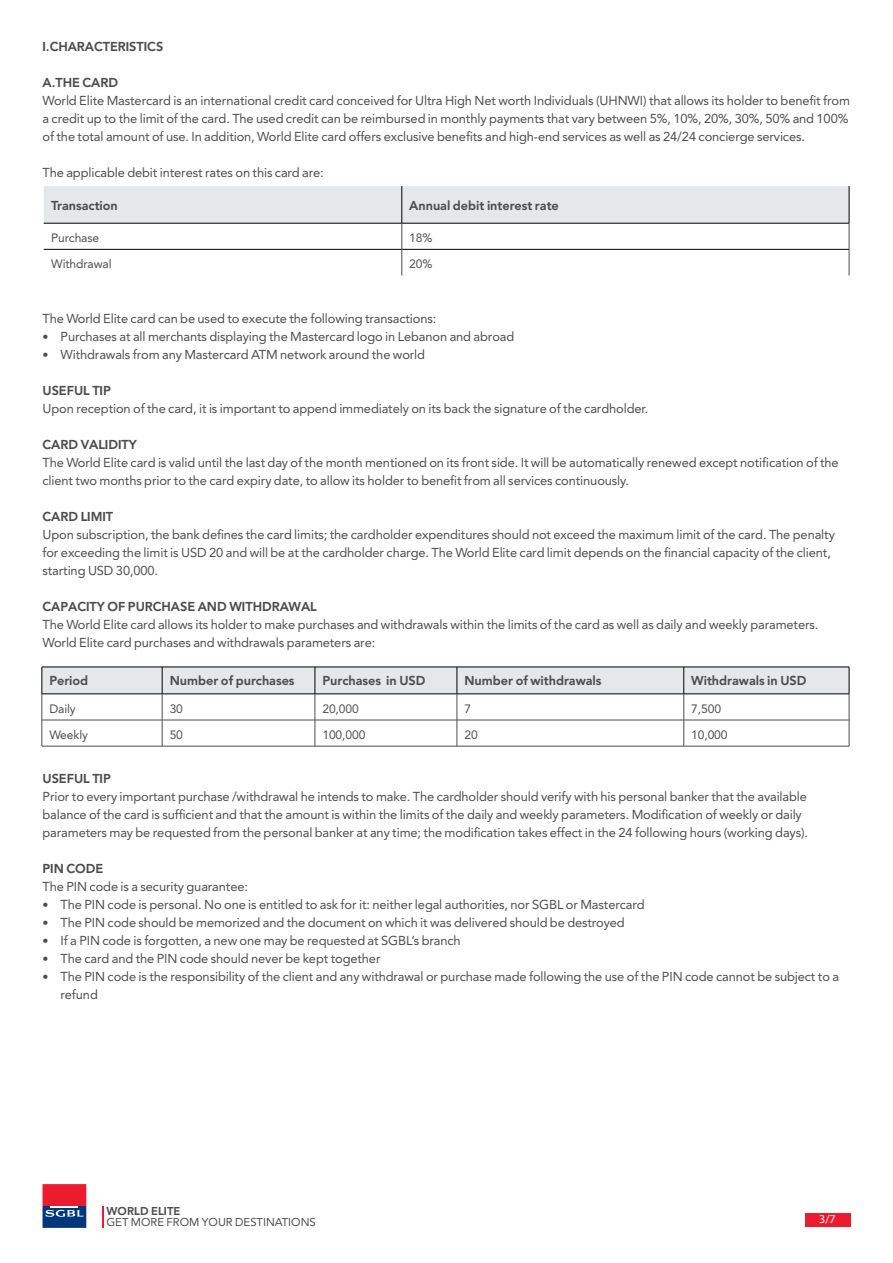
<style>
.page{position:relative;width:893px;height:1263px;background:#fff}
.page>*{position:absolute;margin:0;border:0;box-sizing:border-box;transform-origin:0 0}
.t1{font:12px/18px "SGBL";letter-spacing:-.01em;color:#4d4d4f}
.t2{font:700 12px "SGBL";letter-spacing:-.01em;color:#4d4d4f}
.t3{font:12px "Myriad Pro";color:#fff}
.t4{font:11.25px "SGBL";letter-spacing:-.01em;color:#4d4d4f}
.t5{font:10.5px "SGBL";color:#4d4d4f}
.t6{font:700 10.5px "SGBL";color:#4d4d4f}
</style>
<div class="page">
<div style="left:805px;top:1213px;width:45px;height:14px;background:#ed1b2f"></div>
<svg style="left:103px;top:1206px;width:1px;height:22px"></svg>
<svg style="left:43px;top:1184px;width:43px;height:44px;background:#8d3b61"></svg>
<svg style="left:44px;top:186px;width:806px;height:89px"></svg>
<svg style="left:42px;top:667px;width:808px;height:79px"></svg>
<hr style="left:42px;top:746px;width:120px;height:1px;background:#4d4d4f">
<hr style="left:162px;top:746px;width:153px;height:1px;background:#4d4d4f">
<hr style="left:315px;top:746px;width:142px;height:1px;background:#4d4d4f">
<hr style="left:457px;top:746px;width:227px;height:1px;background:#4d4d4f">
<hr style="left:684px;top:746px;width:165px;height:1px;background:#4d4d4f">
<p class="t2" style="left:43px;top:37px;width:122px">.I CHARACTERISTICS</p>
<p class="t2" style="left:43px;top:73px;width:77px">A.THE CARD</p>
<p class="t1" style="left:43px;top:92px;width:809px">World Elite Mastercard is an international credit card conceived for Ultra High Net worth Individuals (UHNWI) that allows its holder to benefit from a credit up to the limit of the card. The used credit can be reimbursed in monthly payments that vary between 5%, 10%, 20%, 30%, 50% and 100% of the total amount of use In. addition, World Elite card offers exclusive benefits and high-end services as well as 24/24 concierge services.</p>
<p class="t1" style="left:43px;top:164px;width:283px">The applicable debit interest rates on this card are:</p>
<p class="t2" style="left:51px;top:196px;width:68px">Transaction</p>
<p class="t2" style="left:409px;top:196px;width:151px">Annual debit interest rate</p>
<p class="t4" style="left:51px;top:229px;width:50px">Purchase</p>
<p class="t4" style="left:409px;top:229px;width:25px">18%</p>
<p class="t4" style="left:51px;top:255px;width:62px">Withdrawal</p>
<p class="t4" style="left:409px;top:255px;width:25px">20%</p>
<p class="t1" style="left:61px;top:310px;width:455px;text-indent:-18px">The World Elite card can be used to execute the following transactions:<br>Purchases at all merchants displaying the Mastercard logo in Lebanon and abroad</p>
<p class="t1" style="left:43px;top:328px;width:7px">•</p>
<p class="t1" style="left:61px;top:346px;width:366px">Withdrawals from any Mastercard ATM network around the world</p>
<p class="t1" style="left:43px;top:346px;width:7px">•</p>
<p class="t2" style="left:43px;top:381px;width:70px">USEFUL TIP</p>
<p class="t1" style="left:43px;top:400px;width:607px">Upon reception of the card it, is important to append immediately on its back the signature of the cardholder.</p>
<p class="t2" style="left:43px;top:435px;width:96px">CARD VALIDITY</p>
<p class="t1" style="left:43px;top:454px;width:798px">The World Elite card is valid until the last day of the month mentioned on its front side It. will be automatically renewed except notification of the client two months prior to the card expiry date to, allow its holder to benefit from all services continuously.</p>
<p class="t2" style="left:43px;top:507px;width:72px">CARD LIMIT</p>
<p class="t1" style="left:43px;top:526px;width:794px">Upon subscription, the bank defines the card limits; the cardholder expenditures should not exceed the maximum limit of the card. The penalty for exceeding the limit is USD 20 and will be at the cardholder charge. The World Elite card limit depends on the financial capacity of the client, starting USD 30,000.</p>
<p class="t2" style="left:43px;top:597px;width:276px">CAPACITY OF PURCHASE AND WITHDRAWAL</p>
<p class="t1" style="left:43px;top:616px;width:777px">The World Elite card allows its holder to make purchases and withdrawals within the limits of the card as well as daily and weekly parameters.<br>World Elite card purchases and withdrawals parameters are:</p>
<p class="t2" style="left:49px;top:671px;width:41px">Period</p>
<p class="t4" style="left:49px;top:700px;width:28px">Daily</p>
<p class="t2" style="left:170px;top:671px;width:126px">Number of purchases</p>
<p class="t4" style="left:170px;top:700px;width:15px">30</p>
<p class="t2" style="left:322px;top:671px;width:105px">Purchases in USD</p>
<p class="t4" style="left:322px;top:700px;width:38px">20,000</p>
<p class="t2" style="left:464px;top:671px;width:139px">Number of withdrawals</p>
<p class="t4" style="left:464px;top:700px;width:8px">7</p>
<p class="t2" style="left:691px;top:671px;width:117px">Withdrawals in USD</p>
<p class="t4" style="left:691px;top:700px;width:31px">7,500</p>
<p class="t4" style="left:49px;top:726px;width:40px">Weekly</p>
<p class="t2" style="left:43px;top:769px;width:70px">USEFUL TIP</p>
<p class="t1" style="left:43px;top:788px;width:767px">Prior to every important purchase /withdrawal he intends to make. The cardholder should verify with his personal banker that the available balance of the card is sufficient and that the amount is within the limits of the daily and weekly parameters. Modification of weekly or daily parameters may be requested from the personal banker at any time; the modification takes effect in the 24 following hours (working days .(</p>
<p class="t2" style="left:43px;top:859px;width:62px">PIN CODE</p>
<p class="t1" style="left:61px;top:878px;width:586px;text-indent:-18px">The PIN code is a security guarantee:<br>The PIN code is personal. No one is entitled to ask for it: neither legal authorities, nor SGBL or Mastercard</p>
<p class="t4" style="left:170px;top:726px;width:15px">50</p>
<p class="t4" style="left:322px;top:726px;width:44px">100,000</p>
<p class="t4" style="left:464px;top:726px;width:15px">20</p>
<p class="t4" style="left:691px;top:726px;width:38px">10,000</p>
<p class="t1" style="left:43px;top:896px;width:7px">•</p>
<p class="t1" style="left:43px;top:914px;width:7px">•</p>
<p class="t1" style="left:61px;top:914px;width:566px">The PIN code should be memorized and the document on which it was delivered should be destroyed</p>
<p class="t1" style="left:43px;top:932px;width:7px">•</p>
<p class="t1" style="left:61px;top:932px;width:402px">aIf PIN code is forgotten a, new one may be requested at SGBLs’ branch</p>
<p class="t1" style="left:43px;top:950px;width:7px">•</p>
<p class="t1" style="left:61px;top:950px;width:321px">The card and the PIN code should never be kept together</p>
<p class="t1" style="left:43px;top:968px;width:7px">•</p>
<p class="t1" style="left:61px;top:968px;width:780px">The PIN code is the responsibility of the client and any withdrawal or purchase made following the use of the PIN code cannot be subject to a</p>
<p class="t1" style="left:61px;top:986px;width:39px">refund</p>
<p class="t6" style="left:107px;top:1203px;width:75px">WORLD ELITE</p>
<p class="t5" style="left:107px;top:1214px;width:211px">GET MORE FROM YOUR DESTINATIONS</p>
<p class="t3" style="left:819px;top:1212px;width:18px">3/7</p>
</div>
